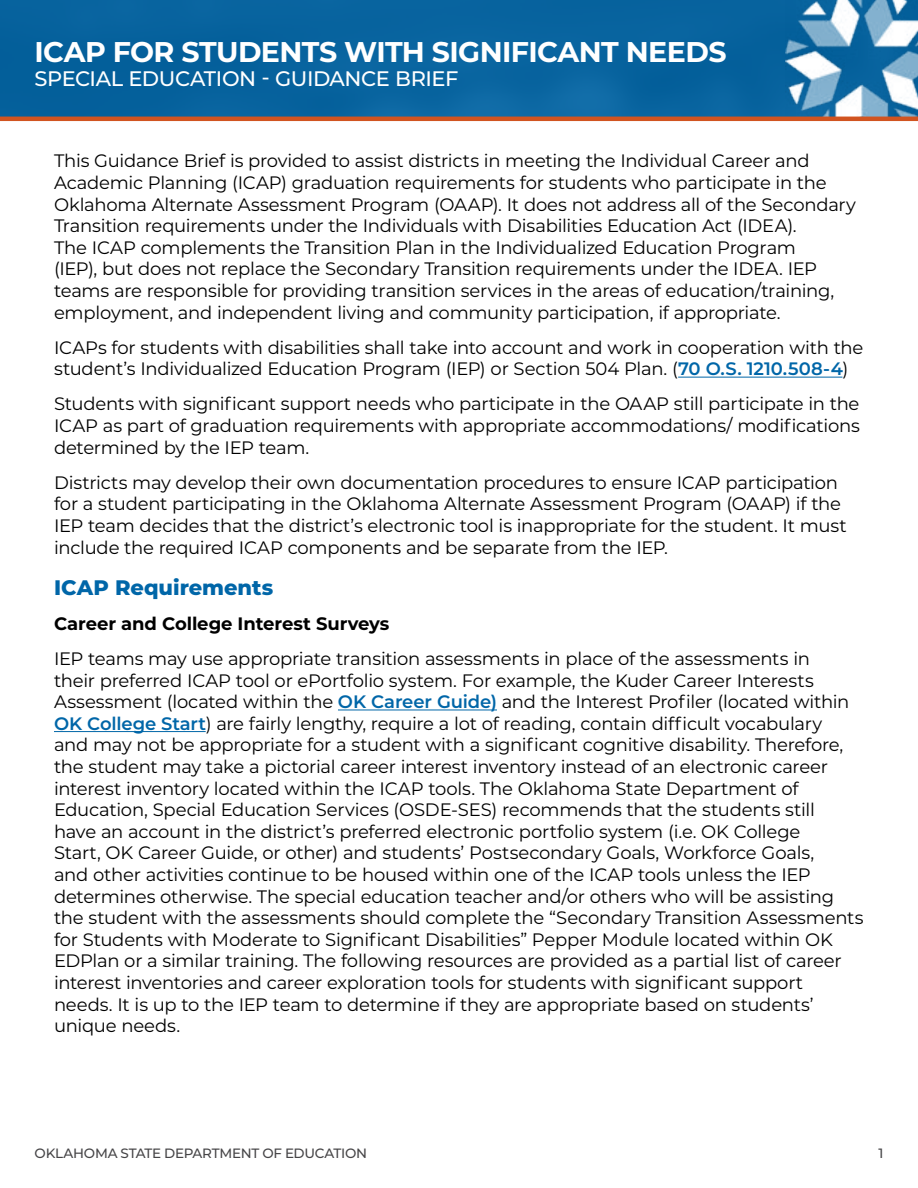
<style>
.page{position:relative;width:918px;height:1188px;background:#fff}
.page>*{position:absolute;margin:0;border:0;box-sizing:border-box;transform-origin:0 0}
.t1{font:700 28.5px "Montserrat";letter-spacing:-.02em;color:#fff}
.t2{font:500 21px "Montserrat";letter-spacing:-.02em;color:#fff}
.t3{font:800 21px "Montserrat";color:#0066a8}
.t4{font:18px/21.6px "Montserrat";letter-spacing:-.015em;color:#000}
.t5{font:700 18px "Montserrat";letter-spacing:-.005em;color:#000}
.t6{font:500 13.5px "Montserrat";letter-spacing:-.015em;color:#464547}
.s1{font-weight:600;color:#0066a8}
</style>
<div class="page">
<div style="left:0;top:0;width:918px;height:119px;background:#07639e"></div>
<img style="left:785px;top:0;width:133px;height:117px">
<hr style="left:0;top:117px;width:918px;height:4px;background:#d15420">
<hr style="left:678px;top:377px;width:164px;height:1px;background:#0066a8">
<hr style="left:338px;top:710px;width:159px;height:1px;background:#0066a8">
<hr style="left:54px;top:731px;width:152px;height:1px;background:#0066a8">
<h1 class="t1" style="left:35px;top:31px;width:694px">ICAP FOR STUDENTS WITH SIGNIFICANT NEEDS</h1>
<p class="t2" style="left:35px;top:64px;width:425px">SPECIAL EDUCATION - GUIDANCE BRIEF</p>
<p class="t4" style="left:54px;top:150px;width:804px">This Guidance Brief is provided to assist districts in meeting the Individual Career and Academic Planning (ICAP) graduation requirements for students who participate in the Oklahoma Alternate Assessment Program (OAAP). It does not address all of the Secondary Transition requirements under the Individuals with Disabilities Education Act (IDEA).<br>The ICAP complements the Transition Plan in the Individualized Education Program<br>(IEP), but does not replace the Secondary Transition requirements under the IDEA. IEP teams are responsible for providing transition services in the areas of education/training, employment, and independent living and community participation, if appropriate.</p>
<p class="t4" style="left:54px;top:336px;width:811px">ICAPs for students with disabilities shall take into account and work in cooperation with the student’s Individualized Education Program (IEP) or Section 504 Plan. (<span class="s1">70 O.S. 1210.508-4</span>)</p>
<p class="t4" style="left:54px;top:393px;width:807px;text-align:justify">Students with significant support needs who participate in the OAAP still participate in the ICAP as part of graduation requirements with appropriate accommodations/ modifications determined by the IEP team.</p>
<p class="t4" style="left:54px;top:471px;width:794px">Districts may develop their own documentation procedures to ensure ICAP participation for a student participating in the Oklahoma Alternate Assessment Program (OAAP) if the IEP team decides that the district’s electronic tool is inappropriate for the student. It must include the required ICAP components and be separate from the IEP.</p>
<p class="t3" style="left:54px;top:572px;width:221px">ICAP Requirements</p>
<p class="t5" style="left:54px;top:611px;width:337px">Career and College Interest Surveys</p>
<p class="t4" style="left:54px;top:647px;width:811px">IEP teams may use appropriate transition assessments in place of the assessments in<br>their preferred ICAP tool or ePortfolio system. For example, the Kuder Career Interests Assessment (located within the <span class="s1">OK Career Guide)</span> and the Interest Profiler (located within <span class="s1">OK College Start</span>) are fairly lengthy, require a lot of reading, contain difficult vocabulary<br>and may not be appropriate for a student with a significant cognitive disability. Therefore, the student may take a pictorial career interest inventory instead of an electronic career interest inventory located within the ICAP tools. The Oklahoma State Department of Education, Special Education Services (OSDE-SES) recommends that the students still<br>have an account in the district’s preferred electronic portfolio system (i.e. OK College<br>Start, OK Career Guide, or other) and students’ Postsecondary Goals, Workforce Goals,<br>and other activities continue to be housed within one of the ICAP tools unless the IEP determines otherwise. The special education teacher and/or others who will be assisting the student with the assessments should complete the “Secondary Transition Assessments for Students with Moderate to Significant Disabilities” Pepper Module located within OK EDPlan or a similar training. The following resources are provided as a partial list of career interest inventories and career exploration tools for students with significant support needs. It is up to the IEP team to determine if they are appropriate based on students’ unique needs.</p>
<p class="t6" style="left:35px;top:1144px;width:334px">OKLAHOMA STATE DEPARTMENT OF EDUCATION</p>
<p class="t6" style="left:878px;top:1144px;width:6px">1</p>
</div>
